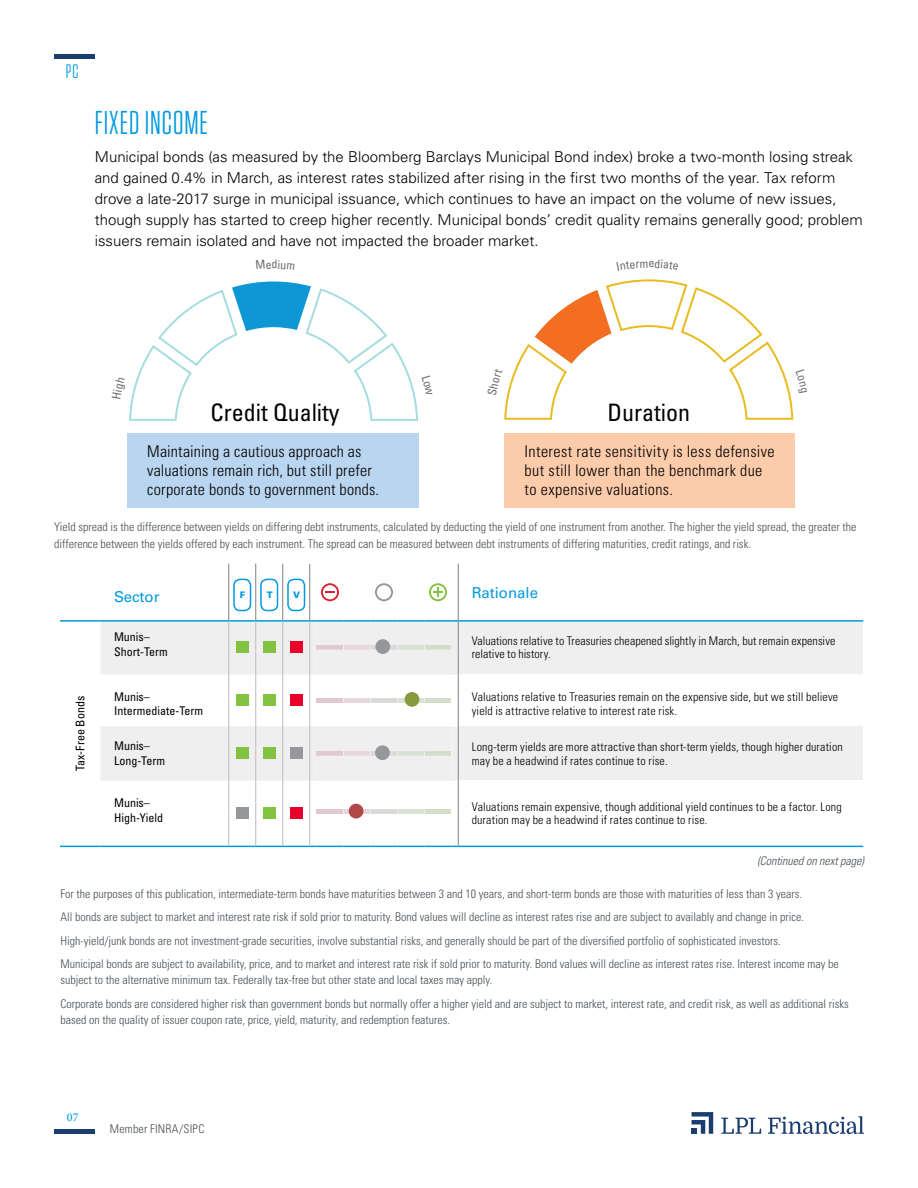
<style>
.page{position:relative;width:918px;height:1188px;background:#fff}
.page>*{position:absolute;margin:0;border:0;box-sizing:border-box;transform-origin:0 0}
.t1{font:33px "Tungsten Narrow";letter-spacing:.03em;color:#009ade}
.t2{font:condensed 24px "Univers";color:#000}
.t3{font:19.5px "Tungsten Narrow";color:#009ade}
.t4{font:300 condensed 16.2px/19.4px "Univers LT Std";letter-spacing:.02em;color:#000}
.t5{font:300 15px/21px "Univers LT Std";color:#000}
.t6{font:15px "Univers LT Std";color:#009ade}
.t7{font:300 condensed 12px/23.2px "Univers LT Std";color:#484f55}
.t8{font:300 condensed 12px/13.5px "Univers LT Std";letter-spacing:.015em;color:#000}
.t9{font:condensed 12px/15px "Univers LT Std";color:#000}
.t10{font:italic 300 condensed 12px "Univers LT Std";color:#484f55}
.t11{font:500 12px "Minion Pro";color:#009ade}
.t12{font:900 9px "Univers LT Std";color:#009ade}
</style>
<div class="page">
<hr style="left:54px;top:1130px;width:40px;height:4px;background:#1b3e6f">
<hr style="left:54px;top:54px;width:40px;height:4px;background:#1b3e6f">
<svg style="left:692px;top:1112px;width:21px;height:22px"></svg>
<svg style="left:721px;top:1118px;width:40px;height:16px"></svg>
<svg style="left:768px;top:1116px;width:96px;height:18px"></svg>
<div style="left:127px;top:433px;width:292px;height:74px;background:#bad5ef"></div>
<div style="left:504px;top:433px;width:291px;height:74px;background:#fccbaa"></div>
<div style="left:458px;top:621px;width:405px;height:53px;background:#efeff0"></div>
<div style="left:458px;top:727px;width:405px;height:53px;background:#efeff0"></div>
<hr style="left:458px;top:573px;width:1px;height:47px;background:#807f83">
<hr style="left:458px;top:813px;width:1px;height:33px;background:#807f83">
<hr style="left:60px;top:620px;width:40px;height:2px;background:#009ade">
<hr style="left:458px;top:620px;width:405px;height:2px;background:#009ade">
<hr style="left:60px;top:846px;width:40px;height:1px;background:#009ade">
<hr style="left:100px;top:846px;width:122px;height:1px;background:#009ade">
<svg style="left:222px;top:846px;width:236px;height:1px"></svg>
<hr style="left:458px;top:846px;width:405px;height:1px;background:#009ade">
<svg style="left:309px;top:564px;width:2px;height:9px"></svg>
<hr style="left:228px;top:573px;width:1px;height:47px;background:#807f83">
<hr style="left:255px;top:573px;width:1px;height:47px;background:#807f83">
<hr style="left:282px;top:573px;width:1px;height:47px;background:#807f83">
<hr style="left:309px;top:573px;width:1px;height:47px;background:#807f83">
<hr style="left:228px;top:813px;width:1px;height:33px;background:#bcbbbe">
<hr style="left:255px;top:813px;width:1px;height:33px;background:#bcbbbe">
<hr style="left:282px;top:813px;width:1px;height:33px;background:#bcbbbe">
<svg style="left:100px;top:620px;width:359px;height:193px"></svg>
<hr style="left:309px;top:813px;width:1px;height:33px;background:#bcbbbe">
<svg style="left:321px;top:583px;width:18px;height:18px"></svg>
<svg style="left:375px;top:583px;width:18px;height:18px"></svg>
<svg style="left:429px;top:583px;width:18px;height:18px"></svg>
<div style="left:233px;top:579px;width:18px;height:32px;border:2px solid #009ade;border-radius:6px"></div>
<div style="left:260px;top:579px;width:18px;height:32px;border:2px solid #009ade;border-radius:6px"></div>
<div style="left:287px;top:579px;width:18px;height:32px;border:2px solid #009ade;border-radius:6px"></div>
<div style="left:236px;top:641px;width:12px;height:12px;background:#83c141"></div>
<div style="left:263px;top:641px;width:12px;height:12px;background:#83c141"></div>
<div style="left:290px;top:641px;width:12px;height:12px;background:#e8002a"></div>
<div style="left:236px;top:694px;width:12px;height:12px;background:#83c141"></div>
<div style="left:263px;top:694px;width:12px;height:12px;background:#83c141"></div>
<div style="left:290px;top:694px;width:12px;height:12px;background:#e8002a"></div>
<div style="left:236px;top:747px;width:12px;height:12px;background:#83c141"></div>
<div style="left:263px;top:747px;width:12px;height:12px;background:#83c141"></div>
<div style="left:290px;top:747px;width:12px;height:12px;background:#95979a"></div>
<div style="left:236px;top:807px;width:12px;height:12px;background:#95979a"></div>
<div style="left:263px;top:807px;width:12px;height:12px;background:#83c141"></div>
<div style="left:290px;top:807px;width:12px;height:12px;background:#e8002a"></div>
<div style="left:375px;top:639px;width:15px;height:15px;background:#95979a;border-radius:50%"></div>
<div style="left:375px;top:745px;width:15px;height:15px;background:#95979a;border-radius:50%"></div>
<div style="left:349px;top:804px;width:14px;height:14px;background:#b24749;border-radius:50%"></div>
<div style="left:405px;top:692px;width:14px;height:15px;background:#899a3e;border-radius:50%"></div>
<svg style="left:129px;top:281px;width:289px;height:140px"></svg>
<svg style="left:504px;top:279px;width:290px;height:141px"></svg>
<h3 class="t3" style="left:66px;top:62px;width:14px">PC</h3>
<h1 class="t1" style="left:95px;top:107px;width:115px">FIXED INCOME</h1>
<p class="t5" style="left:95px;top:146px;width:769px">Municipal bonds (as measured by the Bloomberg Barclays Municipal Bond index) broke a two-month losing streak and gained 0.4% in March, as interest rates stabilized after rising in the first two months of the year. Tax reform drove a late-2017 surge in municipal issuance, which continues to have an impact on the volume of new issues, though supply has started to creep higher recently. Municipal bonds’ credit quality remains generally good; problem issuers remain isolated and have not impacted the broader market.</p>
<h2 class="t2" style="left:210px;top:397px;width:131px">Credit Quality</h2>
<h2 class="t2" style="left:608px;top:397px;width:84px">Duration</h2>
<h3 class="t4" style="left:147px;top:441px;width:233px">Maintaining a cautious approach as valuations remain rich, but still prefer corporate bonds to government bonds.</h3>
<h3 class="t4" style="left:525px;top:441px;width:252px">Interest rate sensitivity is less defensive but still lower than the benchmark due to expensive valuations.</h3>
<p class="t7" style="left:54px;top:519px;width:804px;line-height:16.5px">Yield spread is the difference between yields on differing debt instruments, calculated by deducting the yield of one instrument from another. The higher the yield spread, the greater the difference between the yields offered by each instrument. The spread can be measured between debt instruments of differing maturities, credit ratings, and risk.</p>
<p class="t9" style="left:73px;top:771px;width:77px;rotate:-90deg">Tax-Free Bonds</p>
<p class="t6" style="left:114px;top:588px;width:47px">Sector</p>
<p class="t12" style="left:240px;top:589px;width:7px">F</p>
<p class="t12" style="left:267px;top:589px;width:8px">T</p>
<p class="t12" style="left:293px;top:589px;width:9px">V</p>
<p class="t6" style="left:472px;top:583px;width:68px">Rationale</p>
<p class="t9" style="left:114px;top:629px;width:55px">Munis–<br>Short-Term</p>
<p class="t8" style="left:472px;top:634px;width:365px">Valuations relative to Treasuries cheapened slightly in March, but remain expensive relative to history.</p>
<p class="t9" style="left:114px;top:690px;width:91px;line-height:13.5px">Munis–<br>Intermediate-Term</p>
<p class="t8" style="left:472px;top:690px;width:368px">Valuations relative to Treasuries remain on the expensive side, but we still believe yield is attractive relative to interest rate risk.</p>
<p class="t9" style="left:114px;top:738px;width:53px">Munis–<br>Long-Term</p>
<p class="t8" style="left:472px;top:740px;width:373px">Long-term yields are more attractive than short-term yields, though higher duration may be a headwind if rates continue to rise.</p>
<p class="t9" style="left:114px;top:795px;width:51px">Munis–<br>High-Yield</p>
<p class="t8" style="left:472px;top:800px;width:371px">Valuations remain expensive, though additional yield continues to be a factor. Long duration may be a headwind if rates continue to rise.</p>
<p class="t10" style="left:757px;top:854px;width:108px">(Continued on next page)</p>
<p class="t7" style="left:60px;top:882px;width:780px">For the purposes of this publication, intermediate-term bonds have maturities between 3 and 10 years, and short-term bonds are those with maturities of less than 3 years.<br>All bonds are subject to market and interest rate risk if sold prior to maturity. Bond values will decline as interest rates rise and are subject to availably and change in price.<br>High-yield/junk bonds are not investment-grade securities, involve substantial risks, and generally should be part of the diversified portfolio of sophisticated investors.<br>Municipal bonds are subject to availability, price, and to market and interest rate risk if sold prior to maturity. Bond values will decline as interest rates rise. Interest income may be</p>
<p class="t7" style="left:60px;top:969px;width:790px">subject to the alternative minimum tax. Federally tax-free but other state and local taxes may apply.<br>Corporate bonds are considered higher risk than government bonds but normally offer a higher yield and are subject to market, interest rate, and credit risk, as well as additional risks</p>
<p class="t7" style="left:60px;top:1008px;width:391px">based on the quality of issuer coupon rate, price, yield, maturity, and redemption features.</p>
<p class="t11" style="left:67px;top:1109px;width:13px">07</p>
<p class="t7" style="left:110px;top:1117px;width:96px">Member FINRA/SIPC</p>
</div>
